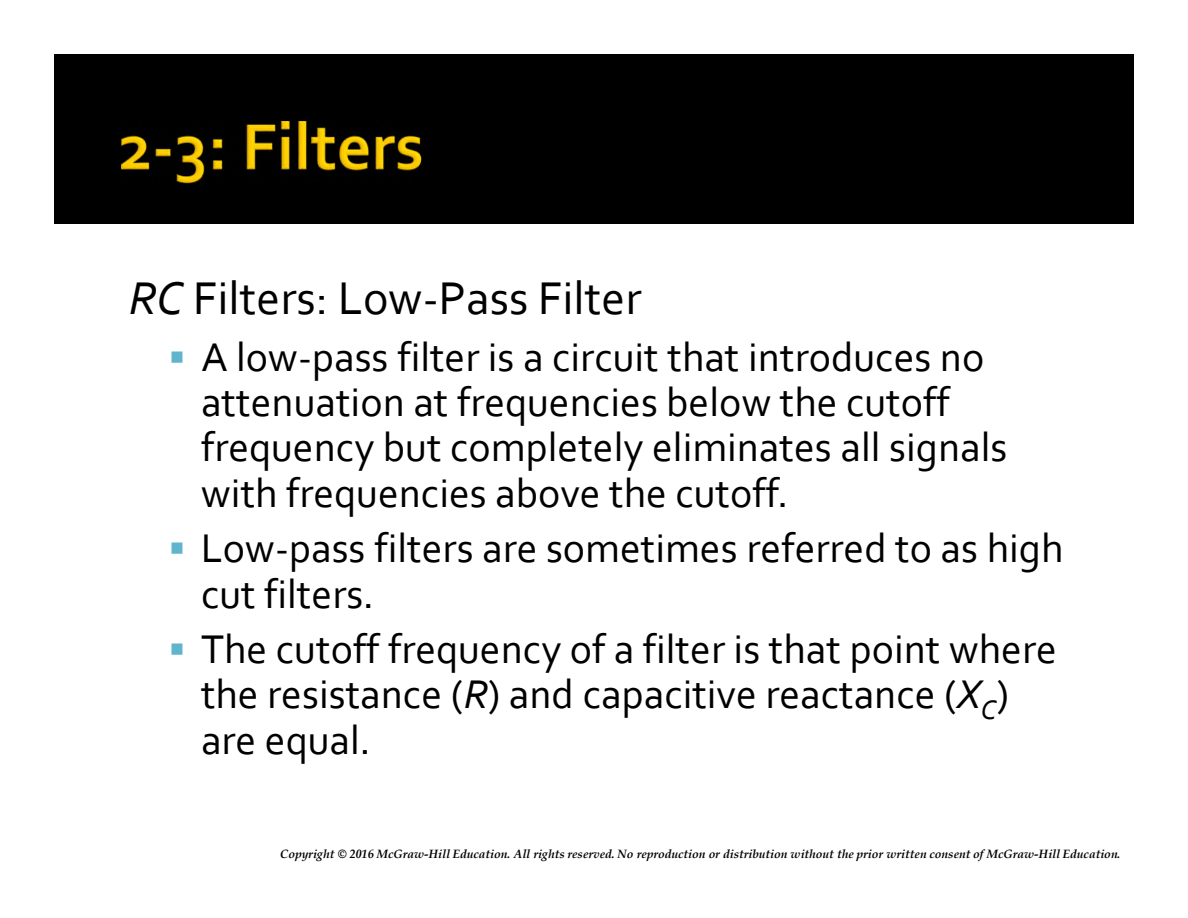
<style>
.page{position:relative;width:1188px;height:918px;background:#fff}
.page>*{position:absolute;margin:0;border:0;box-sizing:border-box;transform-origin:0 0}
.t1{font:48px "Corbel";color:#000}
.t2{font:42px/45.3px "Corbel";color:#000}
.t3{font:italic 700 12px "Book Antiqua";color:#000}
.s1{font-style:italic}
.s2{color:#60b5cc}
</style>
<div class="page">
<div style="left:54px;top:54px;width:1080px;height:169px;background:#000"></div>
<img style="left:121px;top:120px;width:300px;height:64px">
<p class="t1" style="left:129px;top:268px;width:514px"><span class="s1">RC</span> Filters: Low-Pass Filter</p>
<p class="t2" style="left:201px;top:334px;width:808px;text-indent:-32px"><span class="s2">▪</span> A low-pass filter is a circuit that introduces no attenuation at frequencies below the cutoff frequency but completely eliminates all signals with frequencies above the cutoff.</p>
<p class="t2" style="left:201px;top:525px;width:864px;text-indent:-32px"><span class="s2">▪</span> Low-pass filters are sometimes referred to as high cut filters.</p>
<p class="t2" style="left:201px;top:626px;width:857px;text-indent:-32px"><span class="s2">▪</span> The cutoff frequency of a filter is that point where the resistance (<span class="s1">R</span>) and capacitive reactance (<span class="s1">X</span><sub>C</sub>) are equal.</p>
<p class="t3" style="left:280px;top:847px;width:842px">Copyright © 2016 McGraw-Hill Education. All rights reserved. No reproduction or distribution without the prior written consent of McGraw-Hill Education.</p>
</div>
